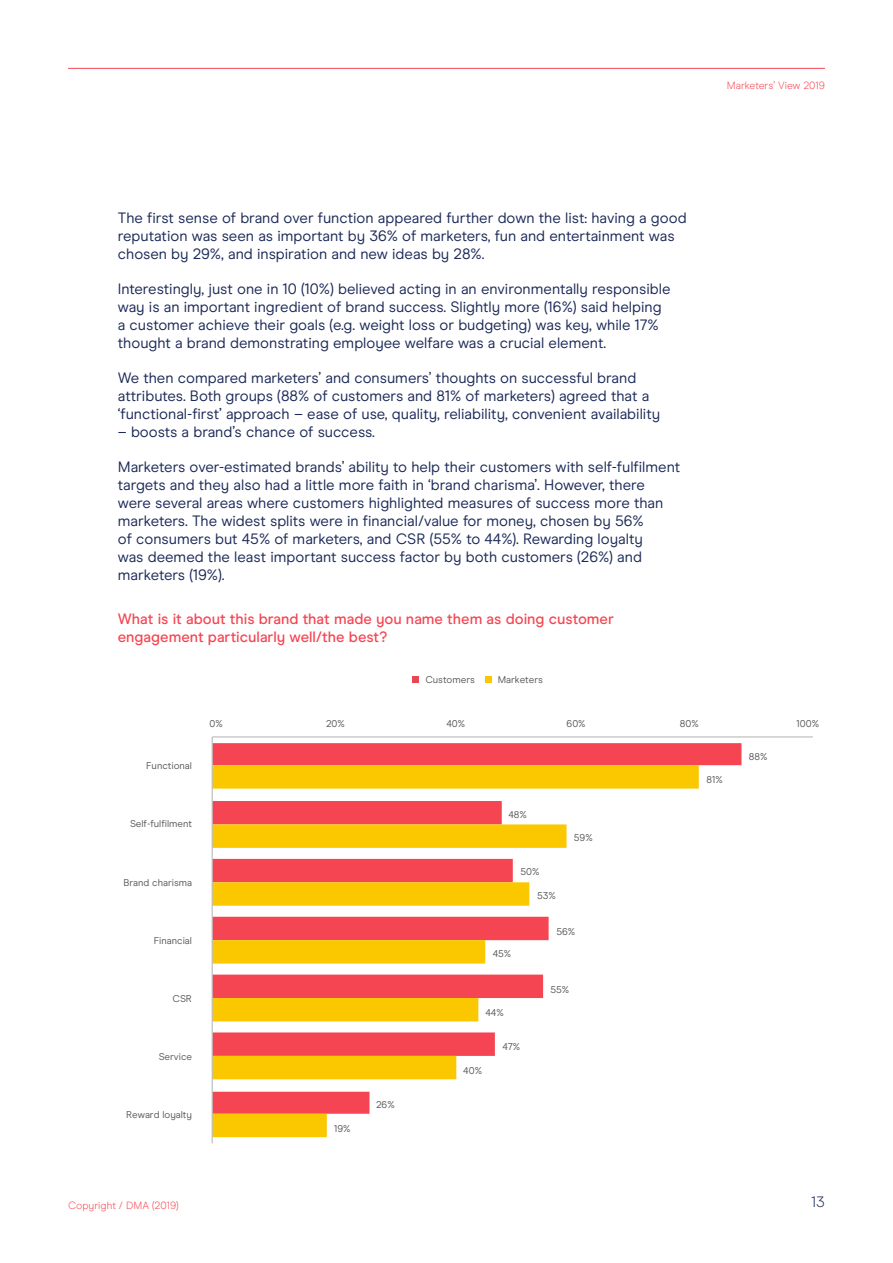
<style>
.page{position:relative;width:893px;height:1263px;background:#fff}
.page>*{position:absolute;margin:0;border:0;box-sizing:border-box;transform-origin:0 0}
.Body_text{font:15px/18px "Modern Era";color:#1b2957}
.Subheading_5___Graph{font:500 15px/18px "Modern Era";color:#f54552}
.t1{font:300 15px "Modern Era";color:#1b2957}
.t2{font:300 10.5px "Modern Era";color:#f54552}
.t3{font:9.9px "Modern Era";color:#585856}
</style>
<div class="page">
<hr style="left:68px;top:68px;width:757px;height:1px;background:#f54552">
<div style="left:213px;top:743px;width:528px;height:23px;background:#f64552"></div>
<svg style="left:213px;top:765px;width:486px;height:372px"></svg>
<hr style="left:212px;top:737px;width:601px;height:1px;background:#b2b1b1">
<hr style="left:212px;top:737px;width:1px;height:406px;background:#b2b1b1">
<div style="left:485px;top:676px;width:7px;height:7px;background:#fac700"></div>
<div style="left:413px;top:676px;width:6px;height:7px;background:#e94754"></div>
<p class="t2" style="left:727px;top:80px;width:100px">Marketers’ View 2019</p>
<p class="Body_text" style="left:118px;top:209px;width:570px">The first sense of brand over function appeared further down the list: having a good reputation was seen as important by 36% of marketers, fun and entertainment was chosen by 29%, and inspiration and new ideas by 28%.</p>
<p class="Body_text" style="left:118px;top:280px;width:554px">Interestingly, just one in 10 (10%) believed acting in an environmentally responsible way is an important ingredient of brand success. Slightly more (16%) said helping a customer achieve their goals (e.g. weight loss or budgeting) was key, while 17% thought a brand demonstrating employee welfare was a crucial element.</p>
<p class="Body_text" style="left:118px;top:369px;width:544px">We then compared marketers’ and consumers’ thoughts on successful brand attributes. Both groups (88% of customers and 81% of marketers) agreed that a ‘functional-first’ approach – ease of use, quality, reliability, convenient availability</p>
<p class="Body_text" style="left:118px;top:423px;width:259px">– boosts a brand’s chance of success.</p>
<p class="Body_text" style="left:118px;top:458px;width:564px">Marketers over-estimated brands’ ability to help their customers with self-fulfilment targets and they also had a little more faith in ‘brand charisma’. However, there were several areas where customers highlighted measures of success more than marketers. The widest splits were in financial/value for money, chosen by 56%<br>of consumers but 45% of marketers, and CSR (55% to 44%). Rewarding loyalty<br>was deemed the least important success factor by both customers (26%) and marketers (19%).</p>
<p class="Subheading_5___Graph" style="left:118px;top:610px;width:497px">What is it about this brand that made you name them as doing customer engagement particularly well/the best?</p>
<p class="t3" style="left:425px;top:673px;width:51px">Customers</p>
<p class="t3" style="left:498px;top:673px;width:47px">Marketers</p>
<p class="t3" style="left:209px;top:717px;width:15px">0%</p>
<p class="t3" style="left:326px;top:717px;width:20px">20%</p>
<p class="t3" style="left:446px;top:717px;width:20px">40%</p>
<p class="t3" style="left:567px;top:717px;width:21px">60%</p>
<p class="t3" style="left:680px;top:717px;width:20px">80%</p>
<p class="t3" style="left:797px;top:717px;width:24px">100%</p>
<p class="t3" style="left:146px;top:760px;width:47px">Functional</p>
<p class="t3" style="left:130px;top:818px;width:64px">Self-fulfilment</p>
<p class="t3" style="left:124px;top:877px;width:70px">Brand charisma</p>
<p class="t3" style="left:154px;top:935px;width:40px">Financial</p>
<p class="t3" style="left:172px;top:993px;width:21px">CSR</p>
<p class="t3" style="left:159px;top:1051px;width:35px">Service</p>
<p class="t3" style="left:126px;top:1109px;width:67px">Reward loyalty</p>
<p class="t3" style="left:334px;top:1122px;width:18px">19%</p>
<p class="t3" style="left:376px;top:1099px;width:20px">26%</p>
<p class="t3" style="left:508px;top:808px;width:20px">48%</p>
<p class="t3" style="left:520px;top:866px;width:20px">50%</p>
<p class="t3" style="left:537px;top:890px;width:20px">53%</p>
<p class="t3" style="left:574px;top:832px;width:20px">59%</p>
<p class="t3" style="left:493px;top:947px;width:20px">45%</p>
<p class="t3" style="left:485px;top:1007px;width:20px">44%</p>
<p class="t3" style="left:463px;top:1065px;width:20px">40%</p>
<p class="t3" style="left:502px;top:1041px;width:19px">47%</p>
<p class="t3" style="left:556px;top:925px;width:20px">56%</p>
<p class="t3" style="left:550px;top:983px;width:20px">55%</p>
<p class="t3" style="left:707px;top:774px;width:18px">81%</p>
<p class="t3" style="left:749px;top:750px;width:20px">88%</p>
<p class="t2" style="left:68px;top:1199px;width:112px">Copyright / DMA (2019)</p>
<p class="t1" style="left:811px;top:1193px;width:15px">13</p>
</div>
